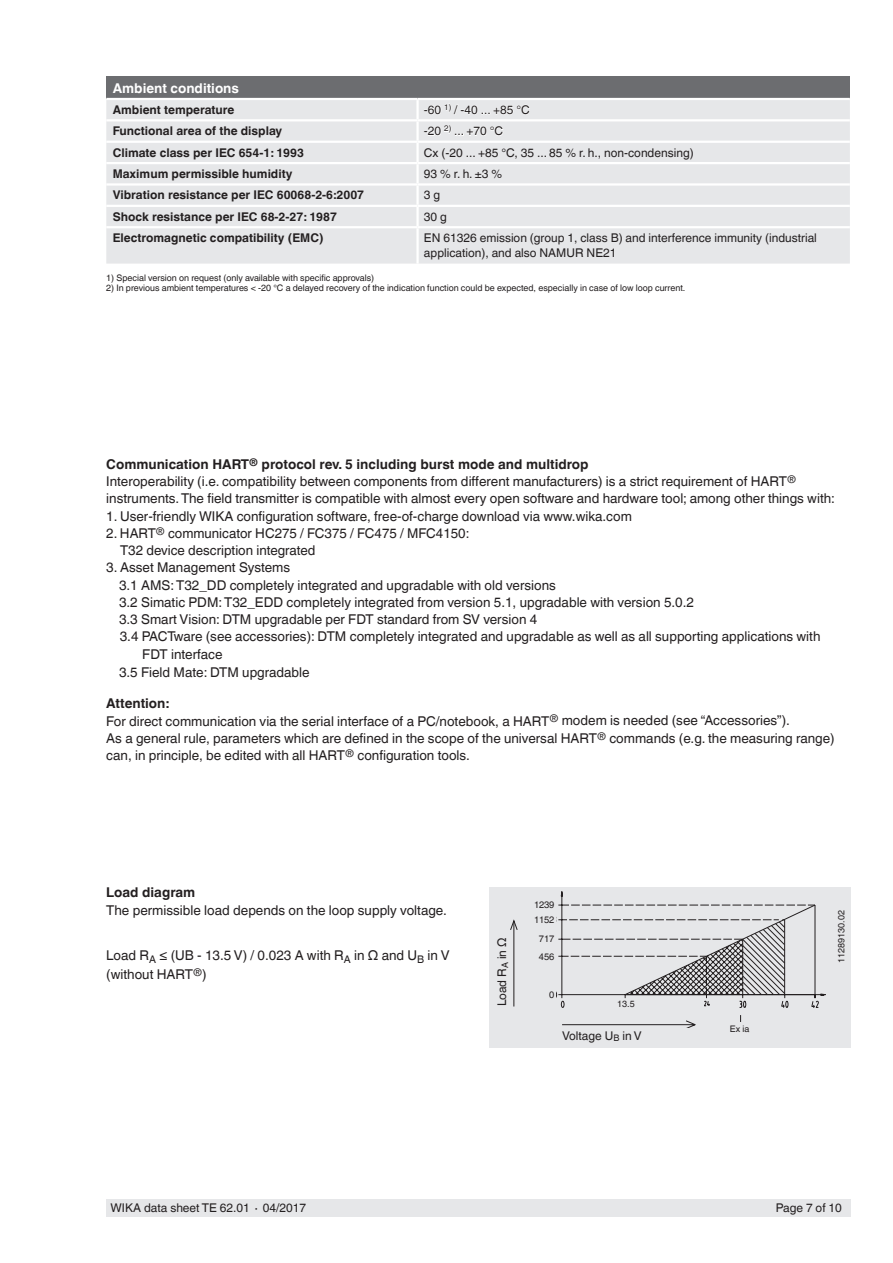
<style>
.page{position:relative;width:893px;height:1263px;background:#fff}
.page>*{position:absolute;margin:0;border:0;box-sizing:border-box;transform-origin:0 0}
.t1{font:13.5px/17.2px "Helvetica World";color:#231f20}
.t2{font:700 13.5px "Helvetica World";color:#fff}
.t3{font:700 13.5px "Helvetica World";color:#231f20}
.t4{font:12px/15px "Helvetica World";color:#231f20}
.t5{font:700 12px "Helvetica World";color:#231f20}
.t6{font:9.3px/15px "Helvetica World";letter-spacing:-.015em;color:#231f20}
.t7{font:9px "Helvetica World";color:#231f20}
.s1{font-weight:700}
</style>
<div class="page">
<div style="left:106px;top:1199px;width:744px;height:17px;background:#e6e7e9"></div>
<div style="left:489px;top:887px;width:361px;height:160px;background:#e6e7e9"></div>
<div style="left:106px;top:77px;width:744px;height:22px;background:#6c6d70"></div>
<div style="left:106px;top:100px;width:744px;height:164px;background:#e6e7e9"></div>
<hr style="left:416px;top:100px;width:3px;height:19px;background:#fff">
<hr style="left:106px;top:119px;width:312px;height:2px;background:#fff">
<hr style="left:418px;top:119px;width:432px;height:2px;background:#fff">
<hr style="left:416px;top:121px;width:3px;height:20px;background:#fff">
<hr style="left:106px;top:141px;width:312px;height:2px;background:#fff">
<hr style="left:418px;top:141px;width:432px;height:2px;background:#fff">
<hr style="left:416px;top:143px;width:3px;height:19px;background:#fff">
<hr style="left:106px;top:162px;width:312px;height:2px;background:#fff">
<hr style="left:418px;top:162px;width:432px;height:2px;background:#fff">
<hr style="left:416px;top:164px;width:3px;height:19px;background:#fff">
<hr style="left:106px;top:183px;width:312px;height:3px;background:#fff">
<hr style="left:418px;top:183px;width:432px;height:3px;background:#fff">
<hr style="left:416px;top:186px;width:3px;height:19px;background:#fff">
<hr style="left:106px;top:205px;width:312px;height:2px;background:#fff">
<hr style="left:418px;top:205px;width:432px;height:2px;background:#fff">
<hr style="left:416px;top:207px;width:3px;height:19px;background:#fff">
<hr style="left:106px;top:226px;width:312px;height:2px;background:#fff">
<hr style="left:418px;top:226px;width:432px;height:2px;background:#fff">
<hr style="left:416px;top:228px;width:3px;height:36px;background:#fff">
<hr style="left:106px;top:98px;width:312px;height:2px;background:#fff">
<hr style="left:418px;top:98px;width:432px;height:2px;background:#fff">
<svg style="left:424px;top:103px;width:106px;height:12px"></svg>
<svg style="left:424px;top:125px;width:80px;height:11px"></svg>
<hr style="left:513px;top:921px;width:1px;height:85px;background:#231f20">
<svg style="left:510px;top:919px;width:8px;height:12px"></svg>
<svg style="left:557px;top:891px;width:269px;height:136px"></svg>
<div style="left:617px;top:1001px;width:18px;height:8px;background:#e6e7e9"></div>
<p class="t2" style="left:113px;top:80px;width:128px">Ambient conditions</p>
<p class="t5" style="left:113px;top:103px;width:123px">Ambient temperature</p>
<p class="t4" style="left:424px;top:102px;width:107px">-60 <sup>1)</sup> / -40 ... +85 °C</p>
<p class="t5" style="left:113px;top:124px;width:171px">Functional area of the display</p>
<p class="t4" style="left:424px;top:124px;width:81px">-20 <sup>2)</sup> ... +70 °C</p>
<p class="t5" style="left:113px;top:146px;width:193px">Climate class per IEC 654-1: 1993</p>
<p class="t4" style="left:424px;top:145px;width:271px">Cx (-20 ... +85 °C, 35 ... 85 % r. h., non-condensing)</p>
<p class="t5" style="left:113px;top:167px;width:181px">Maximum permissible humidity</p>
<p class="t4" style="left:424px;top:166px;width:80px">93 % r. h. ±3 %</p>
<p class="t5" style="left:113px;top:188px;width:253px">Vibration resistance per IEC 60068-2-6:2007</p>
<p class="t4" style="left:424px;top:188px;width:18px">3 g</p>
<p class="t5" style="left:113px;top:210px;width:226px">Shock resistance per IEC 68-2-27: 1987</p>
<p class="t4" style="left:424px;top:209px;width:24px">30 g</p>
<p class="t5" style="left:113px;top:231px;width:212px">Electromagnetic compatibility (EMC)</p>
<p class="t4" style="left:424px;top:231px;width:394px">EN 61326 emission (group 1, class B) and interference immunity (industrial application), and also NAMUR NE21</p>
<p class="t7" style="left:106px;top:273px;width:269px">1) Special version on request (only available with specific approvals)</p>
<p class="t7" style="left:106px;top:283px;width:581px">2) In previous ambient temperatures &lt; -20 °C a delayed recovery of the indication function could be expected, especially in case of low loop current.</p>
<p class="t1" style="left:106px;top:456px;width:730px"><span class="s1">Communication HART</span><sup>®</sup> <span class="s1">protocol rev. 5 including burst mode and multidrop<br></span>Interoperability (i.e. compatibility between components from different manufacturers) is a strict requirement of HART<sup>® </sup>instruments. The field transmitter is compatible with almost every open software and hardware tool; among other things with:</p>
<p class="t1" style="left:106px;top:507px;width:527px">1. User-friendly WIKA configuration software, free-of-charge download via www.wika.com</p>
<p class="t1" style="left:120px;top:525px;width:351px;text-indent:-14px">2. HART<sup>®</sup> communicator HC275 / FC375 / FC475 / MFC4150:<br>T32 device description integrated</p>
<p class="t1" style="left:106px;top:559px;width:185px">3. Asset Management Systems</p>
<p class="t1" style="left:119px;top:576px;width:438px">3.1 AMS: T32_DD completely integrated and upgradable with old versions</p>
<p class="t1" style="left:119px;top:594px;width:576px">3.2 Simatic PDM: T32_EDD completely integrated from version 5.1, upgradable with version 5.0.2</p>
<p class="t1" style="left:119px;top:611px;width:420px">3.3 Smart Vision: DTM upgradable per FDT standard from SV version 4</p>
<p class="t1" style="left:120px;top:628px;width:702px">3.4 PACTware (see accessories): DTM completely integrated and upgradable as well as all supporting applications with</p>
<p class="t1" style="left:142px;top:645px;width:82px">FDT interface</p>
<p class="t1" style="left:119px;top:663px;width:192px">3.5 Field Mate: DTM upgradable</p>
<p class="t1" style="left:106px;top:695px;width:730px"><span class="s1">Attention:<br></span>For direct communication via the serial interface of a PC/notebook, a HART<sup>®</sup> modem is needed (see “Accessories”).<br>As a general rule, parameters which are defined in the scope of the universal HART<sup>®</sup> commands (e.g. the measuring range) can, in principle, be edited with all HART<sup>®</sup> configuration tools.</p>
<p class="t3" style="left:106px;top:884px;width:90px">Load diagram</p>
<p class="t1" style="left:106px;top:901px;width:342px">The permissible load depends on the loop supply voltage.</p>
<p class="t1" style="left:106px;top:945px;width:345px;line-height:19.5px">Load R<sub>A</sub> ≤ (UB - 13.5 V) / 0.023 A with R<sub>A</sub> in Ω and U<sub>B</sub> in V (without HART<sup>®</sup>)</p>
<p class="t4" style="left:495px;top:1006px;width:70px;rotate:-90deg">Load R<sub>A</sub> in Ω</p>
<p class="t6" style="left:534px;top:897px;width:22px">1239<br>1152</p>
<p class="t6" style="left:539px;top:930px;width:17px;line-height:18px">717<br>456</p>
<p class="t6" style="left:549px;top:987px;width:7px">0</p>
<p class="t7" style="left:617px;top:999px;width:19px">13.5</p>
<p class="t4" style="left:562px;top:1028px;width:81px">Voltage U<sub>B</sub> in V</p>
<p class="t7" style="left:730px;top:1023px;width:21px">Ex ia</p>
<p class="t7" style="left:836px;top:963px;width:54px;rotate:-90deg">11289130.02</p>
<p class="t4" style="left:111px;top:1200px;width:197px">WIKA data sheet TE 62.01 ∙ 04/2017</p>
<p class="t4" style="left:776px;top:1200px;width:68px">Page 7 of 10</p>
</div>
